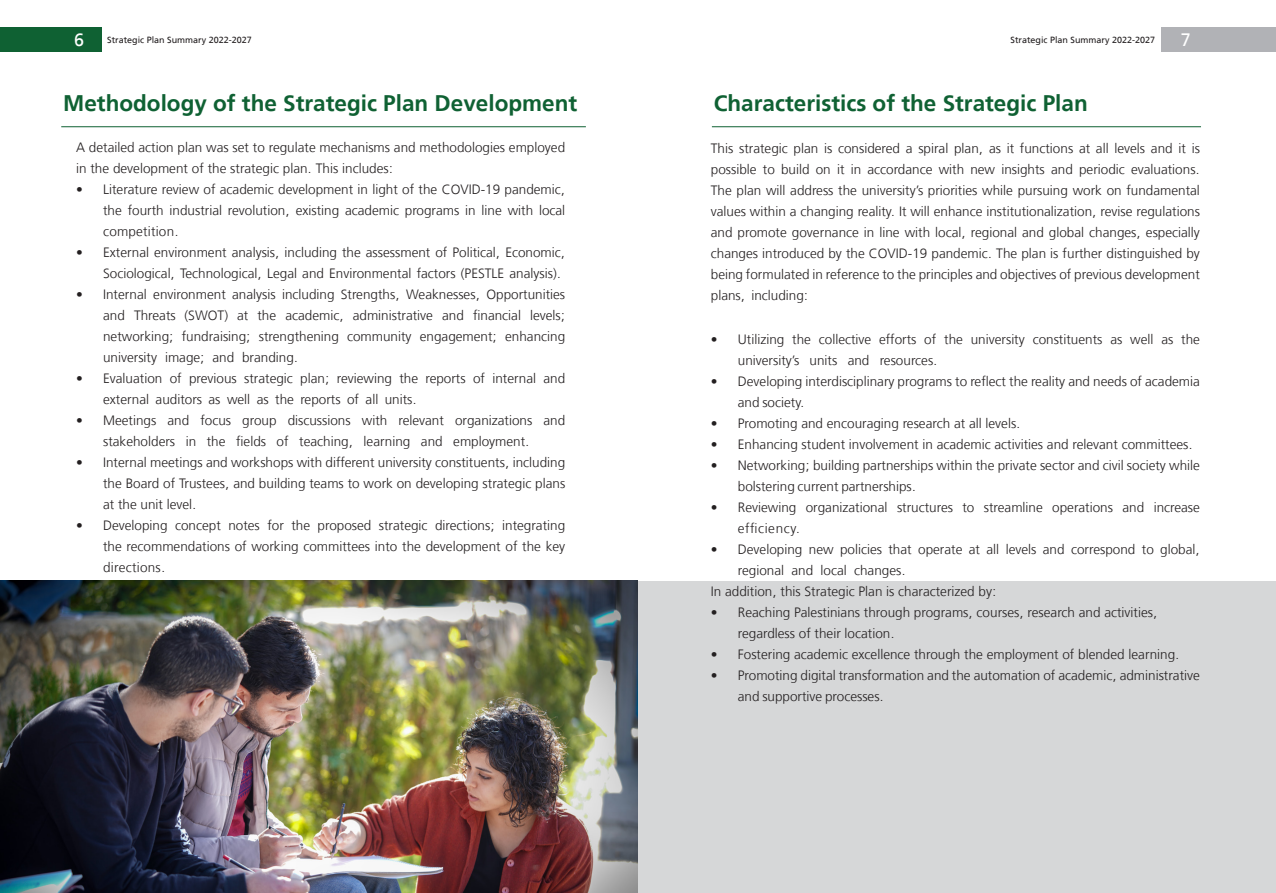
<style>
.page{position:relative;width:1276px;height:893px;background:#fff}
.page>*{position:absolute;margin:0;border:0;box-sizing:border-box;transform-origin:0 0}
.t1{font:700 22.5px "Frutiger LT Arabic 65";color:#0f6133}
.t2{font:18px "Frutiger LT Arabic 55 Roman";color:#fff}
.t3{font:300 13.5px/21px "Frutiger LT Arabic 45";color:#231f20}
.t4{font:9px "Frutiger LT Arabic 55 Roman";color:#231f20}
</style>
<div class="page">
<div style="left:1161px;top:28px;width:115px;height:24px;background:#b1b2b6"></div>
<div style="left:0;top:28px;width:102px;height:24px;background:#0f6133"></div>
<div style="left:638px;top:581px;width:638px;height:312px;background:#d1d2d4"></div>
<img style="left:0;top:580px;width:638px;height:313px">
<hr style="left:61px;top:126px;width:525px;height:1px;background:#0f6133">
<hr style="left:712px;top:126px;width:489px;height:1px;background:#0f6133">
<h2 class="t2" style="left:74px;top:26px;width:12px">6</h2>
<p class="t4" style="left:107px;top:33px;width:146px">Strategic Plan Summary 2022-2027</p>
<p class="t4" style="left:1010px;top:33px;width:146px">Strategic Plan Summary 2022-2027</p>
<h2 class="t2" style="left:1180px;top:26px;width:12px">7</h2>
<p class="t1" style="left:63px;top:85px;width:515px">Methodology of the Strategic Plan Development</p>
<p class="t1" style="left:714px;top:85px;width:375px">Characteristics of the Strategic Plan</p>
<p class="t3" style="left:76px;top:136px;width:490px">A detailed action plan was set to regulate mechanisms and methodologies employed in the development of the strategic plan. This includes:</p>
<p class="t3" style="left:103px;top:178px;width:463px;text-align:justify;text-indent:-27px">• Literature review of academic development in light of the COVID-19 pandemic, the fourth industrial revolution, existing academic programs in line with local competition.</p>
<p class="t3" style="left:103px;top:241px;width:463px;text-indent:-27px">• External environment analysis, including the assessment of Political, Economic,<br>Sociological, Technological, Legal and Environmental factors (PESTLE analysis).</p>
<p class="t3" style="left:103px;top:283px;width:463px;text-align:justify;text-indent:-27px">• Internal environment analysis including Strengths, Weaknesses, Opportunities and Threats (SWOT) at the academic, administrative and financial levels; networking; fundraising; strengthening community engagement; enhancing university image; and branding.</p>
<p class="t3" style="left:103px;top:367px;width:463px;text-indent:-27px">• Evaluation of previous strategic plan; reviewing the reports of internal and external auditors as well as the reports of all units.</p>
<p class="t3" style="left:103px;top:409px;width:463px;text-indent:-27px">• Meetings and focus group discussions with relevant organizations and stakeholders in the fields of teaching, learning and employment.</p>
<p class="t3" style="left:103px;top:451px;width:463px;text-align:justify;text-indent:-27px">• Internal meetings and workshops with different university constituents, including the Board of Trustees, and building teams to work on developing strategic plans at the unit level.</p>
<p class="t3" style="left:103px;top:514px;width:463px;text-align:justify;text-indent:-27px">• Developing concept notes for the proposed strategic directions; integrating the recommendations of working committees into the development of the key directions.</p>
<p class="t3" style="left:711px;top:137px;width:490px;text-align:justify">This strategic plan is considered a spiral plan, as it functions at all levels and it is possible to build on it in accordance with new insights and periodic evaluations.<br>The plan will address the university’s priorities while pursuing work on fundamental values within a changing reality. It will enhance institutionalization, revise regulations and promote governance in line with local, regional and global changes, especially changes introduced by the COVID-19 pandemic. The plan is further distinguished by being formulated in reference to the principles and objectives of previous development plans, including:</p>
<p class="t3" style="left:738px;top:329px;width:463px;text-indent:-27px">• Utilizing the collective efforts of the university constituents as well as the university’s units and resources.</p>
<p class="t3" style="left:738px;top:371px;width:463px;text-indent:-27px">• Developing interdisciplinary programs to reflect the reality and needs of academia and society.</p>
<p class="t3" style="left:711px;top:413px;width:311px">• Promoting and encouraging research at all levels.</p>
<p class="t3" style="left:711px;top:434px;width:483px">• Enhancing student involvement in academic activities and relevant committees.</p>
<p class="t3" style="left:738px;top:455px;width:463px;text-indent:-27px">• Networking; building partnerships within the private sector and civil society while bolstering current partnerships.</p>
<p class="t3" style="left:738px;top:497px;width:463px;text-indent:-27px">• Reviewing organizational structures to streamline operations and increase efficiency.</p>
<p class="t3" style="left:738px;top:539px;width:463px;text-indent:-27px">• Developing new policies that operate at all levels and correspond to global, regional and local changes.</p>
<p class="t3" style="left:711px;top:581px;width:287px">In addition, this Strategic Plan is characterized by:</p>
<p class="t3" style="left:738px;top:602px;width:421px;text-indent:-27px">• Reaching Palestinians through programs, courses, research and activities, regardless of their location.</p>
<p class="t3" style="left:711px;top:644px;width:470px">• Fostering academic excellence through the employment of blended learning.</p>
<p class="t3" style="left:738px;top:665px;width:463px;text-indent:-27px">• Promoting digital transformation and the automation of academic, administrative and supportive processes.</p>
</div>
